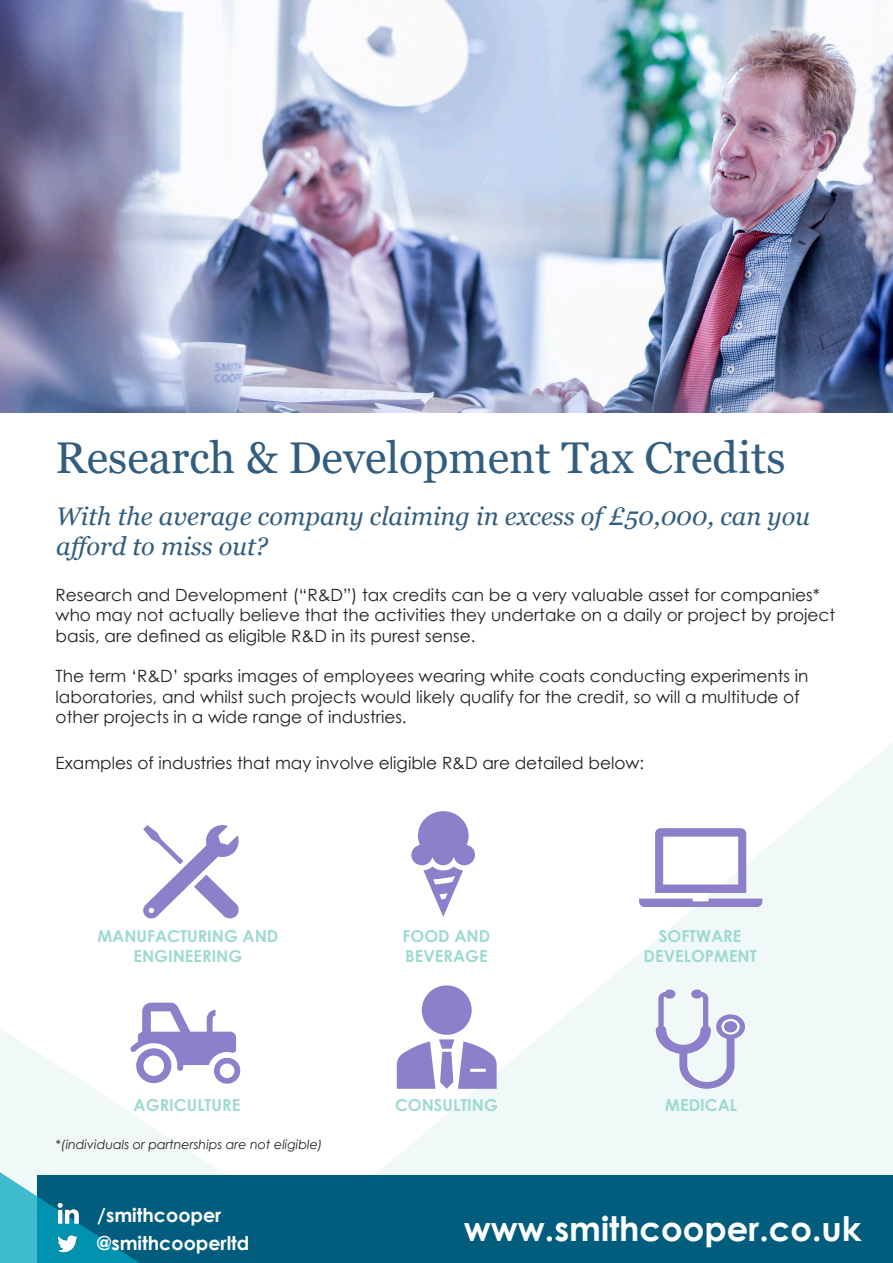
<style>
.page{position:relative;width:893px;height:1263px;background:#fff}
.page>*{position:absolute;margin:0;border:0;box-sizing:border-box;transform-origin:0 0}
.t1{font:44.4px "Georgia";color:#325d7e}
.t2{font:700 33.9px "Century Gothic";color:#fff}
.t3{font:italic 25.35px/29.5px "Georgia";color:#325d7e}
.t4{font:700 19.05px "Century Gothic";color:#fff}
.t5{font:16.95px/20.2px "Century Gothic";color:#231f20}
.t6{font:700 16.5px/19.8px "Century Gothic";color:#9fdad1;text-align:center}
.t7{font:italic 12.75px "Century Gothic";color:#231f20}
</style>
<div class="page">
<svg style="left:475px;top:743px;width:418px;height:432px;fill:#f0f9f8"></svg>
<svg style="left:0;top:989px;width:475px;height:186px"></svg>
<img style="left:0;top:0;width:893px;height:412px">
<div style="left:37px;top:1175px;width:856px;height:88px;background:#005d7e"></div>
<svg style="left:0;top:1059px;width:401px;height:204px"></svg>
<img style="left:54px;top:1231px;width:26px;height:24px">
<img style="left:56px;top:1201px;width:24px;height:24px">
<div style="left:422px;top:985px;width:50px;height:50px;background:#8e7fca;border-radius:50%"></div>
<svg style="left:397px;top:1039px;width:100px;height:50px"></svg>
<svg style="left:656px;top:989px;width:89px;height:100px"></svg>
<div style="left:724px;top:1021px;width:13px;height:11px;background:#8e7fca;border-radius:50%"></div>
<svg style="left:130px;top:1002px;width:110px;height:83px"></svg>
<svg style="left:639px;top:828px;width:123px;height:79px"></svg>
<svg style="left:143px;top:825px;width:96px;height:94px"></svg>
<svg style="left:411px;top:811px;width:64px;height:106px"></svg>
<p class="t1" style="left:56px;top:431px;width:731px">Research &amp; Development Tax Credits</p>
<p class="t3" style="left:56px;top:502px;width:755px">With the average company claiming in excess of £50,000, can you afford to miss out?</p>
<p class="t5" style="left:56px;top:584px;width:781px">Research and Development (“R&amp;D”) tax credits can be a very valuable asset for companies* who may not actually believe that the activities they undertake on a daily or project by project basis, are defined as eligible R&amp;D in its purest sense.</p>
<p class="t5" style="left:56px;top:666px;width:754px">The term ‘R&amp;D’ sparks images of employees wearing white coats conducting experiments in laboratories, and whilst such projects would likely qualify for the credit, so will a multitude of other projects in a wide range of industries.</p>
<p class="t5" style="left:56px;top:752px;width:590px">Examples of industries that may involve eligible R&amp;D are detailed below:</p>
<p class="t6" style="left:97px;top:925px;width:183px">MANUFACTURING AND<br>ENGINEERING</p>
<p class="t6" style="left:403px;top:925px;width:89px">FOOD AND</p>
<p class="t6" style="left:405px;top:945px;width:84px">BEVERAGE</p>
<p class="t6" style="left:644px;top:925px;width:115px">SOFTWARE<br>DEVELOPMENT</p>
<p class="t6" style="left:134px;top:1094px;width:108px">AGRICULTURE</p>
<p class="t6" style="left:395px;top:1094px;width:104px">CONSULTING</p>
<p class="t6" style="left:665px;top:1094px;width:73px">MEDICAL</p>
<p class="t7" style="left:56px;top:1135px;width:268px">*(individuals or partnerships are not eligible)</p>
<p class="t4" style="left:97px;top:1200px;width:126px">/smithcooper</p>
<p class="t4" style="left:97px;top:1228px;width:154px">@smithcooperltd</p>
<p class="t2" style="left:464px;top:1203px;width:399px">www.smithcooper.co.uk</p>
</div>
